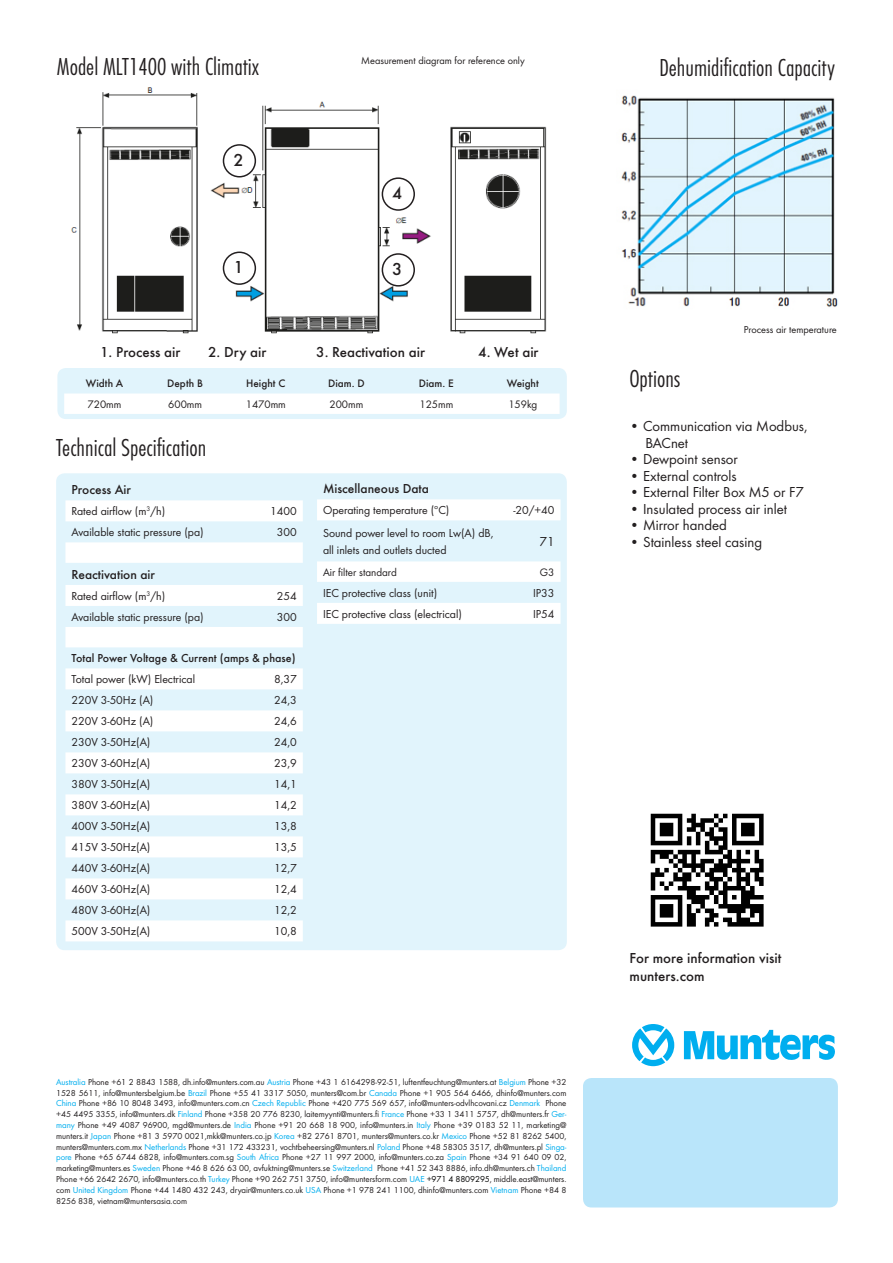
<style>
.page{position:relative;width:893px;height:1263px;background:#fff}
.page>*{position:absolute;margin:0;border:0;box-sizing:border-box;transform-origin:0 0}
.t1{font:300 25.5px "Futura Con";color:#231f20}
.t2{font:500 18px "Futura";color:#231f20}
.t3{font:15px/16.5px "Futura Boo";color:#231f20}
.t4{font:500 15px "Futura";color:#231f20}
.t5{font:500 13.5px "Futura";color:#231f20}
.t6{font:13.5px "Futura Boo";color:#231f20}
.t7{font:12px/16.5px "Futura Boo";color:#231f20}
.t8{font:500 12px "Futura";color:#231f20}
.t9{font:11.25px "Futura Boo";color:#231f20}
.t10{font:500 11.25px "Futura";color:#231f20}
.t11{font:10.5px "Futura Boo";color:#231f20}
.t12{font:9px/10.8px "Futura Boo";color:#231f20;text-align:justify}
.s1{color:#00aeef}
.s2{color:#000}
</style>
<div class="page">
<div style="left:583px;top:1078px;width:255px;height:129px;background:#b9e5fa;border-radius:9px"></div>
<img style="left:71px;top:87px;width:476px;height:247px">
<div style="left:57px;top:368px;width:510px;height:51px;background:#e1f4fc;border-radius:9px"></div>
<div style="left:64px;top:393px;width:496px;height:21px;background:#fff"></div>
<div style="left:56px;top:473px;width:511px;height:477px;background:#e1f4fc;border-radius:9px"></div>
<svg style="left:65px;top:500px;width:238px;height:441px"></svg>
<img style="left:650px;top:813px;width:114px;height:114px">
<svg style="left:684px;top:1030px;width:151px;height:30px"></svg>
<svg style="left:632px;top:1024px;width:42px;height:42px"></svg>
<svg style="left:317px;top:499px;width:243px;height:125px"></svg>
<div style="left:223px;top:252px;width:33px;height:33px;border:2px solid #231f20;border-radius:50%"></div>
<div style="left:223px;top:144px;width:33px;height:33px;border:2px solid #231f20;border-radius:50%"></div>
<div style="left:382px;top:253px;width:33px;height:34px;border:2px solid #231f20;border-radius:50%"></div>
<div style="left:382px;top:177px;width:33px;height:34px;border:2px solid #231f20;border-radius:50%"></div>
<img style="left:621px;top:95px;width:217px;height:212px">
<p class="t1" style="left:57px;top:52px;width:204px">Model MLT1400 with Climatix</p>
<p class="t11" style="left:361px;top:54px;width:165px">Measurement diagram for reference only</p>
<p class="t2" style="left:233px;top:149px;width:12px">2</p>
<p class="t2" style="left:233px;top:257px;width:12px">1</p>
<p class="t2" style="left:392px;top:183px;width:12px">4</p>
<p class="t2" style="left:392px;top:258px;width:12px">3</p>
<p class="t4" style="left:100px;top:344px;width:82px">1. Process air</p>
<p class="t4" style="left:208px;top:344px;width:60px">2. Dry air</p>
<p class="t4" style="left:316px;top:344px;width:110px">3. Reactivation air</p>
<p class="t4" style="left:478px;top:344px;width:62px">4. Wet air</p>
<p class="t10" style="left:86px;top:376px;width:39px">Width A</p>
<p class="t10" style="left:167px;top:376px;width:37px">Depth B</p>
<p class="t10" style="left:246px;top:376px;width:41px">Height C</p>
<p class="t10" style="left:328px;top:376px;width:38px">Diam. D</p>
<p class="t10" style="left:419px;top:376px;width:36px">Diam. E</p>
<p class="t10" style="left:507px;top:376px;width:34px">Weight</p>
<p class="t9" style="left:88px;top:397px;width:35px">720mm</p>
<p class="t9" style="left:168px;top:397px;width:35px">600mm</p>
<p class="t9" style="left:246px;top:397px;width:42px">1470mm</p>
<p class="t9" style="left:329px;top:397px;width:35px">200mm</p>
<p class="t9" style="left:419px;top:397px;width:35px">125mm</p>
<p class="t9" style="left:508px;top:397px;width:30px">159kg</p>
<p class="t1" style="left:56px;top:433px;width:152px">Technical Specification</p>
<p class="t5" style="left:71px;top:481px;width:61px">Process Air</p>
<p class="t7" style="left:71px;top:503px;width:95px">Rated airflow (m<sup>3</sup>/h)</p>
<p class="t7" style="left:270px;top:503px;width:28px">1400</p>
<p class="t7" style="left:71px;top:524px;width:134px">Available static pressure (pa)</p>
<p class="t7" style="left:277px;top:524px;width:21px">300</p>
<p class="t5" style="left:71px;top:566px;width:85px">Reactivation air</p>
<p class="t7" style="left:71px;top:588px;width:95px">Rated airflow (m<sup>3</sup>/h)</p>
<p class="t7" style="left:277px;top:588px;width:21px">254</p>
<p class="t7" style="left:71px;top:609px;width:134px">Available static pressure (pa)</p>
<p class="t7" style="left:277px;top:609px;width:21px">300</p>
<p class="t8" style="left:71px;top:651px;width:226px">Total Power Voltage &amp; Current (amps &amp; phase)</p>
<p class="t7" style="left:71px;top:671px;width:125px">Total power (kW) Electrical</p>
<p class="t7" style="left:274px;top:671px;width:24px">8,37</p>
<p class="t7" style="left:71px;top:692px;width:84px">220V 3-50Hz (A)</p>
<p class="t7" style="left:274px;top:692px;width:24px">24,3</p>
<p class="t7" style="left:71px;top:713px;width:84px">220V 3-60Hz (A)</p>
<p class="t7" style="left:274px;top:713px;width:24px">24,6</p>
<p class="t7" style="left:71px;top:734px;width:81px">230V 3-50Hz(A)</p>
<p class="t7" style="left:274px;top:734px;width:24px">24,0</p>
<p class="t7" style="left:71px;top:755px;width:81px">230V 3-60Hz(A)</p>
<p class="t7" style="left:274px;top:755px;width:24px">23,9</p>
<p class="t7" style="left:71px;top:776px;width:81px">380V 3-50Hz(A)</p>
<p class="t7" style="left:274px;top:776px;width:24px">14,1</p>
<p class="t7" style="left:71px;top:797px;width:81px">380V 3-60Hz(A)</p>
<p class="t7" style="left:274px;top:797px;width:24px">14,2</p>
<p class="t7" style="left:71px;top:818px;width:81px">400V 3-50Hz(A)</p>
<p class="t7" style="left:274px;top:818px;width:24px">13,8</p>
<p class="t7" style="left:71px;top:839px;width:81px">415V 3-50Hz(A)</p>
<p class="t7" style="left:274px;top:839px;width:24px">13,5</p>
<p class="t7" style="left:71px;top:860px;width:81px">440V 3-60Hz(A)</p>
<p class="t7" style="left:274px;top:860px;width:24px">12,7</p>
<p class="t7" style="left:71px;top:881px;width:81px">460V 3-60Hz(A)</p>
<p class="t7" style="left:274px;top:881px;width:24px">12,4</p>
<p class="t7" style="left:71px;top:902px;width:81px">480V 3-60Hz(A)</p>
<p class="t7" style="left:274px;top:902px;width:24px">12,2</p>
<p class="t7" style="left:71px;top:923px;width:81px">500V 3-50Hz(A)</p>
<p class="t7" style="left:274px;top:923px;width:24px">10,8</p>
<p class="t5" style="left:323px;top:480px;width:108px">Miscellaneous Data</p>
<p class="t7" style="left:323px;top:502px;width:128px">Operating temperature (ºC)</p>
<p class="t7" style="left:513px;top:502px;width:43px">-20/+40</p>
<p class="t7" style="left:323px;top:525px;width:172px">Sound power level to room Lw(A) dB, all inlets and outlets ducted</p>
<p class="t6" style="left:540px;top:533px;width:16px">71</p>
<p class="t9" style="left:323px;top:565px;width:75px">Air filter standard</p>
<p class="t9" style="left:540px;top:565px;width:16px">G3</p>
<p class="t7" style="left:323px;top:584px;width:116px">IEC protective class (unit)</p>
<p class="t7" style="left:533px;top:584px;width:23px">IP33</p>
<p class="t7" style="left:323px;top:605px;width:140px">IEC protective class (electrical)</p>
<p class="t7" style="left:533px;top:605px;width:23px">IP54</p>
<p class="t12" style="left:56px;top:1076px;width:512px"><span class="s1">Australia</span> Phone +61 2 8843 1588, dh.info@munters.com.au <span class="s1">Austria</span> Phone +43 1 6164298-92-51, luftentfeuchtung@munters.at <span class="s1">Belgium</span> Phone +32<br>1528 5611, info@muntersbelgium.be <span class="s1">Brazil</span> Phone +55 41 3317 5050, munters@com.br <span class="s1">Canada</span> Phone +1 905 564 6466, dhinfo@munters.com <span class="s1">China</span> Phone +86 10 8048 3493, info@munters.com.cn <span class="s1">Czech Republic</span> Phone +420 775 569 657, info@munters-odvlhcovani.cz <span class="s1">Denmark</span> Phone +45 4495 3355, info@munters.dk <span class="s1">Finland</span> Phone +358 20 776 8230, laitemyynti@munters.fi <span class="s1">France</span> Phone +33 1 3411 5757, dh@munters.fr <span class="s1">Ger&shy;many</span> Phone +49 4087 96900, mgd@munters.de <span class="s1">India</span> Phone +91 20 668 18 900, info@munters.in <span class="s1">Italy</span> Phone +39 0183 52 11, marketing@ munters.it <span class="s1">Japan</span> Phone +81 3 5970 0021,mkk@munters.co.jp <span class="s1">Korea</span> +82 2761 8701, munters@munters.co.kr <span class="s1">Mexico</span> Phone +52 81 8262 5400, munters@munters.com.mx <span class="s1">Netherlands</span> Phone +31 172 433231, vochtbeheersing@munters.nl <span class="s1">Poland</span> Phone +48 58305 3517, dh@munters.pl <span class="s1">Singa&shy;pore</span> Phone +65 6744 6828, info@munters.com.sg <span class="s1">South Africa</span> Phone +27 11 997 2000, info@munters.co.za <span class="s1">Spain</span> Phone +34 91 640 09 02, marketing@munters.es <span class="s1">Sweden</span> Phone +46 8 626 63 00, avfuktning@munters.se <span class="s1">Switzerland</span> Phone +41 52 343 8886, info.dh@munters.ch <span class="s1">Thailand </span>Phone +66 2642 2670, info@munters.co.th <span class="s1">Turkey</span> Phone +90 262 751 3750, info@muntersform.com <span class="s1">UAE</span> <span class="s2">+971 4 8809295</span>, middle.east@munters. com <span class="s1">United Kingdom</span> Phone +44 1480 432 243, dryair@munters.co.uk <span class="s1">USA</span> Phone +1 978 241 1100, dhinfo@munters.com <span class="s1">Vietnam</span> Phone +84 8<br>8256 838, vietnam@muntersasia.com</p>
<p class="t1" style="left:659px;top:53px;width:177px">Dehumidification Capacity</p>
<p class="t1" style="left:629px;top:364px;width:52px">Options</p>
<p class="t11" style="left:744px;top:323px;width:94px">Process air temperature</p>
<p class="t3" style="left:645px;top:418px;width:164px;text-indent:-16px">• Communication via Modbus,<br>BACnet</p>
<p class="t3" style="left:629px;top:451px;width:110px">• Dewpoint sensor</p>
<p class="t3" style="left:629px;top:467px;width:109px">• External controls</p>
<p class="t3" style="left:629px;top:484px;width:176px">• External Filter Box M5 or F7</p>
<p class="t3" style="left:629px;top:500px;width:159px">• Insulated process air inlet</p>
<p class="t3" style="left:629px;top:517px;width:99px">• Mirror handed</p>
<p class="t3" style="left:629px;top:533px;width:134px">• Stainless steel casing</p>
<p class="t4" style="left:629px;top:949px;width:153px">For more information visit</p>
<p class="t4" style="left:629px;top:967px;width:76px">munters.com</p>
</div>
